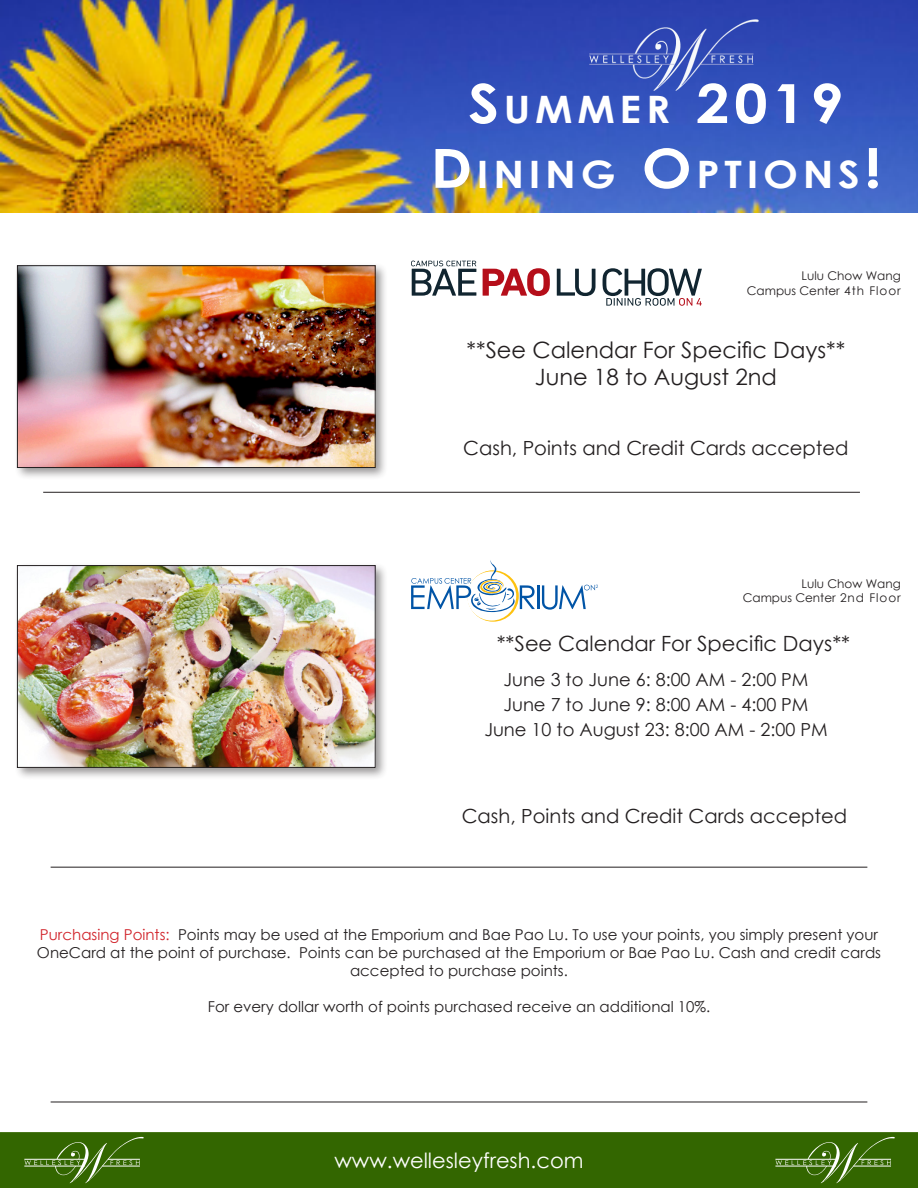
<style>
.page{position:relative;width:918px;height:1188px;background:#fff}
.page>*{position:absolute;margin:0;border:0;box-sizing:border-box;transform-origin:0 0}
.t1{font:700 54px "Century Gothic";color:#fff;scale:1.1 1}
.t2{font:700 37.8px "Century Gothic";letter-spacing:.115em;color:#fff;scale:1.1 1}
.t3{font:22.5px "Century Gothic";color:#231f20}
.t4{font:21px "Century Gothic";color:#231f20}
.t5{font:21px "Century Gothic";color:#fff}
.t6{font:19.5px "Century Gothic";color:#231f20}
.t7{font:18px "Century Gothic";color:#231f20}
.t8{font:15px/18px "Century Gothic";color:#231f20;text-align:center}
.t9{font:12px "Century Gothic";color:#231f20}
.s1{font-size:37.8px}
.s2{font-size:54px}
.s3{color:#d1232a}
</style>
<div class="page">
<hr style="left:43px;top:492px;width:817px;height:1px;background:#231f20">
<hr style="left:51px;top:867px;width:816px;height:1px;background:#231f20">
<div style="left:1px;top:1133px;width:916px;height:54px;background:#360"></div>
<div style="left:0;top:1132px;width:918px;height:56px;border:2px solid #360"></div>
<svg style="left:25px;top:1137px;width:119px;height:46px"></svg>
<hr style="left:24px;top:1159px;width:61px;height:1px;background:#fff">
<hr style="left:24px;top:1166px;width:61px;height:1px;background:#fff">
<svg style="left:776px;top:1137px;width:119px;height:46px"></svg>
<hr style="left:775px;top:1159px;width:61px;height:1px;background:#fff">
<hr style="left:775px;top:1166px;width:61px;height:1px;background:#fff">
<hr style="left:51px;top:1102px;width:816px;height:1px;background:#231f20">
<img style="left:0;top:0;width:918px;height:212px">
<div style="left:14px;top:262px;width:375px;height:219px;background:#231f20;opacity:.47"></div>
<img style="left:19px;top:267px;width:354px;height:199px">
<div style="left:17px;top:265px;width:358px;height:203px;border:1px solid #231f20"></div>
<svg style="left:483px;top:268px;width:67px;height:28px"></svg>
<svg style="left:557px;top:269px;width:39px;height:27px"></svg>
<svg style="left:411px;top:261px;width:65px;height:35px"></svg>
<svg style="left:603px;top:268px;width:99px;height:38px"></svg>
<div style="left:14px;top:562px;width:375px;height:219px;background:#231f20;opacity:.47"></div>
<img style="left:19px;top:567px;width:354px;height:199px">
<div style="left:17px;top:565px;width:358px;height:203px;border:1px solid #231f20"></div>
<hr style="left:537px;top:585px;width:2px;height:24px;background:#0154a6">
<svg style="left:542px;top:585px;width:56px;height:25px"></svg>
<svg style="left:411px;top:560px;width:124px;height:53px"></svg>
<img style="left:590px;top:19px;width:168px;height:72px">
<p class="t1" style="left:468px;top:62px;width:343px">S<span class="s1">UMMER</span> 2019</p>
<p class="t2" style="left:431px;top:145px;width:411px"><span class="s2">D</span>INING <span class="s2">O</span>PTIONS<span class="s2">!</span></p>
<p class="t9" style="left:802px;top:268px;width:101px">Lulu Chow Wang</p>
<p class="t9" style="left:747px;top:282px;width:155px">Campus Center 4th Floor</p>
<p class="t3" style="left:467px;top:334px;width:380px">**See Calendar For Specific Days**</p>
<p class="t3" style="left:535px;top:361px;width:244px">June 18 to August 2nd</p>
<p class="t6" style="left:463px;top:435px;width:387px">Cash, Points and Credit Cards accepted</p>
<p class="t9" style="left:802px;top:575px;width:101px">Lulu Chow Wang</p>
<p class="t9" style="left:743px;top:590px;width:160px">Campus Center 2nd Floor</p>
<p class="t4" style="left:497px;top:628px;width:355px">**See Calendar For Specific Days**</p>
<p class="t7" style="left:503px;top:667px;width:307px">June 3 to June 6: 8:00 AM - 2:00 PM</p>
<p class="t7" style="left:503px;top:692px;width:307px">June 7 to June 9: 8:00 AM - 4:00 PM</p>
<p class="t7" style="left:484px;top:717px;width:345px">June 10 to August 23: 8:00 AM - 2:00 PM</p>
<p class="t6" style="left:462px;top:803px;width:387px">Cash, Points and Credit Cards accepted</p>
<p class="t8" style="left:37px;top:926px;width:846px"><span class="s3">Purchasing Points:</span> Points may be used at the Emporium and Bae Pao Lu. To use your points, you simply present your<br>OneCard at the point of purchase. Points can be purchased at the Emporium or Bae Pao Lu. Cash and credit cards accepted to purchase points.</p>
<p class="t8" style="left:208px;top:998px;width:504px">For every dollar worth of points purchased receive an additional 10%.</p>
<p class="t5" style="left:335px;top:1146px;width:250px">www.wellesleyfresh.com</p>
</div>
